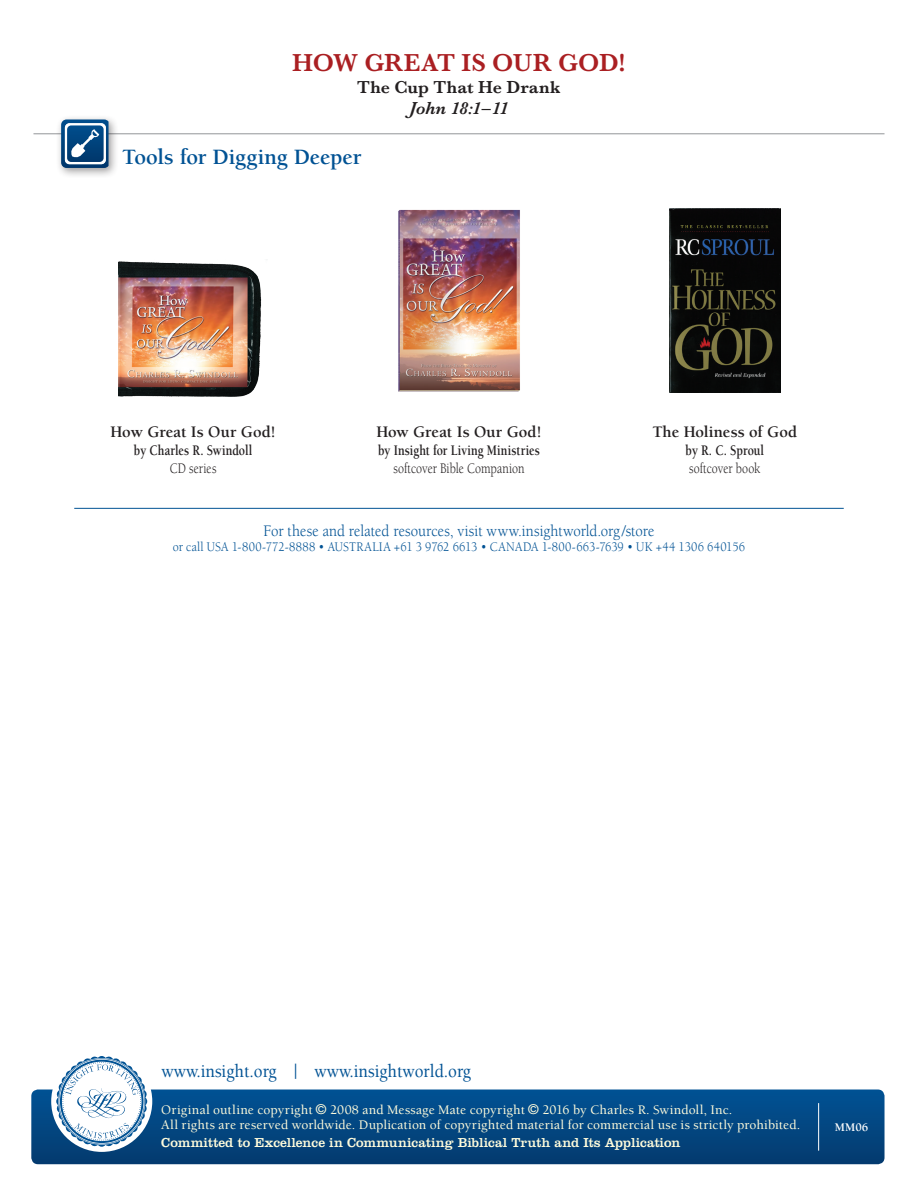
<style>
.page{position:relative;width:918px;height:1188px;background:#fff}
.page>*{position:absolute;margin:0;border:0;box-sizing:border-box;transform-origin:0 0}
.t1{font:600 25.5px "Baskerville";color:#aa1f22}
.t2{font:700 22.5px "Berkeley";letter-spacing:-.005em;color:#005294}
.t3{font:500 18.9px "Berkeley";color:#005294;scale:.9 1}
.t4{font:600 18px "Baskerville";letter-spacing:.01em;color:#231f20}
.t5{font:italic 600 18px "Baskerville";letter-spacing:-.015em;color:#231f20}
.t6{font:16.5px "Berkeley";letter-spacing:.005em;color:#005294;scale:.9 1}
.t7{font:700 16.5px "Berkeley";color:#231f20}
.t8{font:700 15px "Berkeley";color:#231f20;scale:.8 1}
.t9{font:15px "Berkeley";color:#231f20;scale:.8 1}
.t10{font:15px "Berkeley";letter-spacing:.02em;color:#231f20;scale:.8 1}
.t11{font:500 13.5px/15px "Berkeley";letter-spacing:.01em;color:#fffcdc}
.t12{font:13.5px "Berkeley";letter-spacing:.015em;color:#005294;scale:.9 1}
.t13{font:13.5px "Clarendon";letter-spacing:.005em;color:#fffcdc}
.t14{font:700 12px "Berkeley";color:#fff}
</style>
<div class="page">
<hr style="left:33px;top:133px;width:852px;height:1px;background:#939598">
<div style="left:56px;top:114px;width:63px;height:65px;background:#231f20;opacity:.45"></div>
<svg style="left:61px;top:119px;width:48px;height:49px"></svg>
<hr style="left:74px;top:508px;width:770px;height:1px;background:#005294">
<img style="left:669px;top:209px;width:112px;height:184px">
<img style="left:398px;top:209px;width:122px;height:183px">
<img style="left:119px;top:261px;width:143px;height:136px">
<div style="left:31px;top:1090px;width:854px;height:74px;background:linear-gradient(to bottom,#015294,#043b6f);border-radius:7px"></div>
<div style="left:51px;top:1051px;width:101px;height:101px;background:#fff;border-radius:50%"></div>
<svg style="left:56px;top:1056px;width:91px;height:91px"></svg>
<hr style="left:818px;top:1103px;width:1px;height:48px;background:#fff">
<svg style="left:316px;top:1104px;width:10px;height:11px"></svg>
<svg style="left:528px;top:1104px;width:11px;height:11px"></svg>
<h1 class="t1" style="left:292px;top:45px;width:335px">HOW GREAT IS OUR GOD!</h1>
<h3 class="t4" style="left:357px;top:74px;width:205px">The Cup That He Drank</h3>
<h3 class="t5" style="left:409px;top:96px;width:101px">John 18:1–11</h3>
<h2 class="t2" style="left:122px;top:145px;width:241px">Tools for Digging Deeper</h2>
<p class="t7" style="left:111px;top:423px;width:167px">How Great Is Our God!</p>
<p class="t8" style="left:134px;top:442px;width:150px">by Charles R. Swindoll</p>
<p class="t10" style="left:170px;top:460px;width:60px">CD series</p>
<p class="t7" style="left:376px;top:423px;width:167px">How Great Is Our God!</p>
<p class="t8" style="left:378px;top:442px;width:204px">by Insight for Living Ministries</p>
<p class="t9" style="left:394px;top:460px;width:165px">softcover Bible Companion</p>
<p class="t7" style="left:653px;top:423px;width:146px">The Holiness of God</p>
<p class="t8" style="left:686px;top:442px;width:100px">by R. C. Sproul</p>
<p class="t9" style="left:689px;top:460px;width:90px">softcover book</p>
<p class="t6" style="left:264px;top:522px;width:436px">For these and related resources, visit www.insightworld.org/store</p>
<p class="t12" style="left:173px;top:539px;width:637px">or call USA 1-800-772-8888 • AUSTRALIA +61 3 9762 6613 • CANADA 1-800-663-7639 • UK +44 1306 640156</p>
<h3 class="t3" style="left:162px;top:1061px;width:345px">www.insight.org | www.insightworld.org</h3>
<p class="t11" style="left:161px;top:1103px;width:641px;text-indent:381px">2016 by Charles R. Swindoll, Inc.<br>All rights are reserved worldwide. Duplication of copyrighted material for commercial use is strictly prohibited.</p>
<p class="t13" style="left:161px;top:1135px;width:521px">Committed to Excellence in Communicating Biblical Truth and Its Application</p>
<p class="t11" style="left:161px;top:1103px;width:153px">Original outline copyright</p>
<p class="t11" style="left:330px;top:1103px;width:196px">2008 and Message Mate copyright</p>
<p class="t14" style="left:835px;top:1121px;width:35px">MM06</p>
</div>
